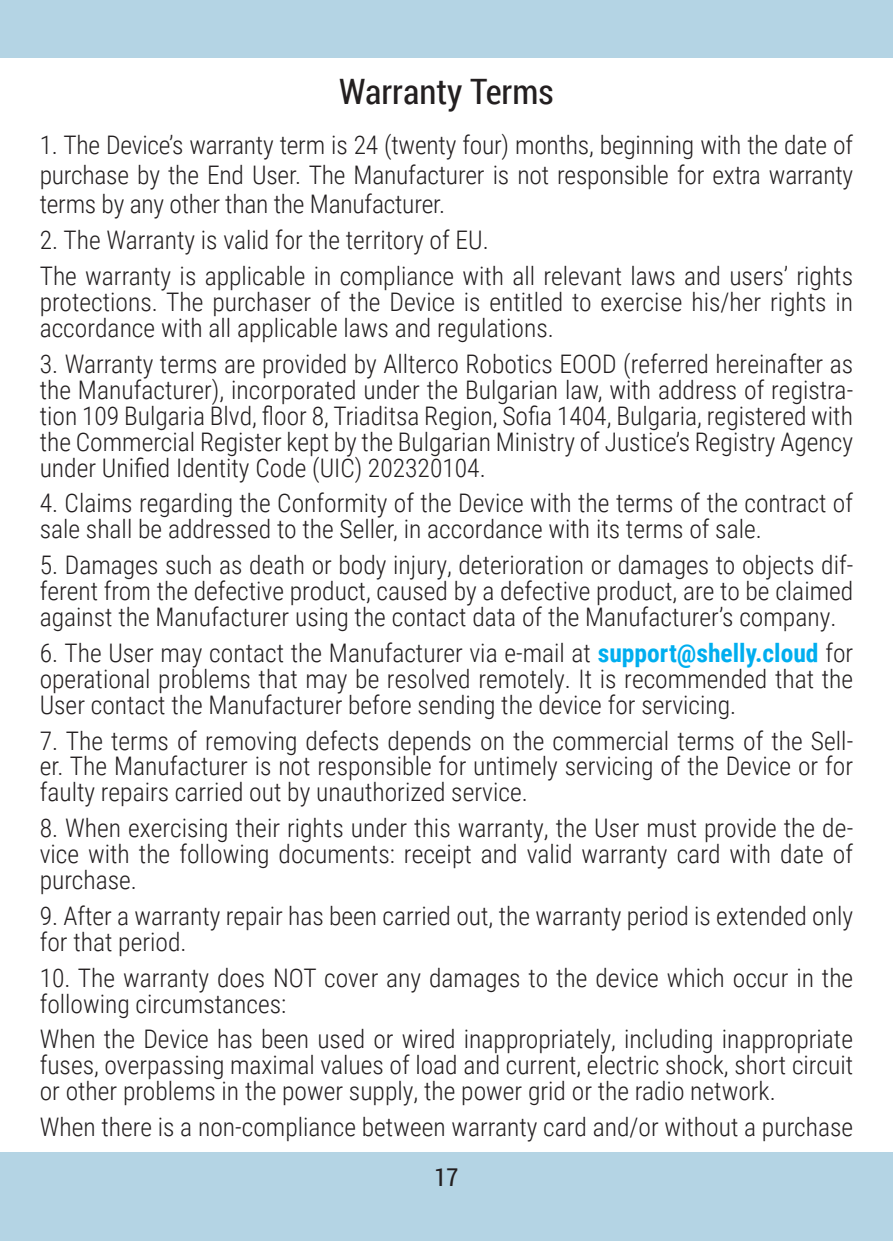
<style>
.page{position:relative;width:893px;height:1241px;background:#fff}
.page>*{position:absolute;margin:0;border:0;box-sizing:border-box;transform-origin:0 0}
.t1{font:35px "Roboto Condensed";color:#231f20}
.t2{font:300 25.55px/25.9px "Roboto Condensed";color:#231f20;text-align:justify}
.t3{font:24.5px "Roboto Condensed";color:#231f20}
.s1{font-weight:700;color:#00aeef}
</style>
<div class="page">
<div style="left:0;top:0;width:893px;height:58px;background:#b4d4e4"></div>
<div style="left:0;top:1151px;width:893px;height:89px;background:#b4d4e4"></div>
<h1 class="t1" style="left:339px;top:68px;width:216px">Warranty Terms</h1>
<p class="t2" style="left:40px;top:129px;width:815px;line-height:29.8px">1. The Device’s warranty term is 24 (twenty four) months, beginning with the date of purchase by the End User. The Manufacturer is not responsible for extra warranty terms by any other than the Manufacturer.</p>
<p class="t2" style="left:40px;top:221px;width:815px;line-height:35.7px">2. The Warranty is valid for the territory of EU.<br>The warranty is applicable in compliance with all relevant laws and users’ rights</p>
<p class="t2" style="left:40px;top:288px;width:815px">protections. The purchaser of the Device is entitled to exercise his/her rights in accordance with all applicable laws and regulations.</p>
<p class="t2" style="left:40px;top:350px;width:815px">3. Warranty terms are provided by Allterco Robotics EOOD (referred hereinafter as the Manufacturer), incorporated under the Bulgarian law, with address of registra&shy;tion 109 Bulgaria Blvd, floor 8, Triaditsa Region, Sofia 1404, Bulgaria, registered with the Commercial Register kept by the Bulgarian Ministry of Justice’s Registry Agency under Unified Identity Code (UIC) 202320104.</p>
<p class="t2" style="left:40px;top:489px;width:815px">4. Claims regarding the Conformity of the Device with the terms of the contract of sale shall be addressed to the Seller, in accordance with its terms of sale.</p>
<p class="t2" style="left:40px;top:551px;width:815px">5. Damages such as death or body injury, deterioration or damages to objects dif&shy;ferent from the defective product, caused by a defective product, are to be claimed against the Manufacturer using the contact data of the Manufacturer’s company.</p>
<p class="t2" style="left:40px;top:638px;width:815px">6. The User may contact the Manufacturer via e-mail at <span class="s1">support@shelly.cloud</span> for operational problems that may be resolved remotely. It is recommended that the User contact the Manufacturer before sending the device for servicing.</p>
<p class="t2" style="left:40px;top:726px;width:815px">7. The terms of removing defects depends on the commercial terms of the Sell&shy;er. The Manufacturer is not responsible for untimely servicing of the Device or for faulty repairs carried out by unauthorized service.</p>
<p class="t2" style="left:40px;top:814px;width:815px">8. When exercising their rights under this warranty, the User must provide the de&shy;vice with the following documents: receipt and valid warranty card with date of purchase.</p>
<p class="t2" style="left:40px;top:901px;width:815px">9. After a warranty repair has been carried out, the warranty period is extended only for that period.</p>
<p class="t2" style="left:40px;top:963px;width:815px">10. The warranty does NOT cover any damages to the device which occur in the following circumstances:</p>
<p class="t2" style="left:40px;top:1025px;width:815px">When the Device has been used or wired inappropriately, including inappropriate fuses, overpassing maximal values of load and current, electric shock, short circuit or other problems in the power supply, the power grid or the radio network.</p>
<p class="t2" style="left:40px;top:1112px;width:815px">When there is a non-compliance between warranty card and/or without a purchase</p>
<p class="t3" style="left:434px;top:1159px;width:25px">17</p>
</div>
